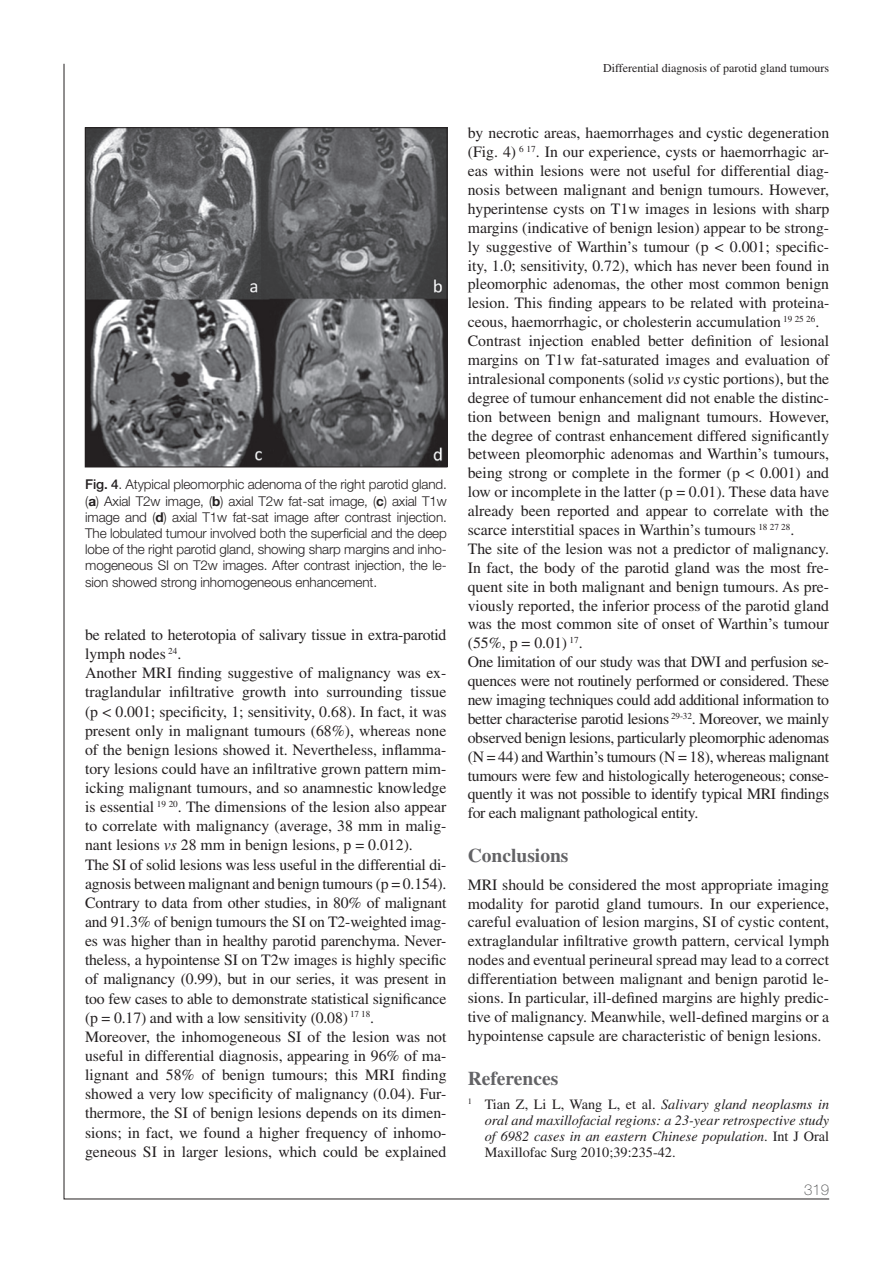
<style>
.page{position:relative;width:893px;height:1263px;background:#fff}
.page>*{position:absolute;margin:0;border:0;box-sizing:border-box;transform-origin:0 0}
.t1{font:700 19.5px "Times LT Std";color:#636366}
.t2{font:15.75px/18.9px "Times LT Std";color:#231f20}
.t3{font:15.75px "Times LT Std";letter-spacing:-.02em;color:#231f20}
.t4{font:100 15px "Helvetica Neue LT Std";color:#4b4c4d}
.t5{font:italic 14.25px/15.9px "Times LT Std";color:#231f20;text-align:justify}
.t6{font:300 13.5px/16.2px "Helvetica Neue LT Std";letter-spacing:-.01em;color:#231f20;text-align:justify}
.t7{font:12px "Times LT Std";color:#231f20}
.s1{font-weight:500}
.s2{font-weight:700}
.s3{font-style:italic}
.s4{font-style:normal}
</style>
<div class="page">
<img style="left:87px;top:130px;width:358px;height:335px">
<div style="left:85px;top:128px;width:362px;height:339px;border:1px solid #231f20"></div>
<p class="t7" style="left:603px;top:61px;width:228px">Differential diagnosis of parotid gland tumours</p>
<p class="t6" style="left:85px;top:476px;width:363px"><span class="s1">Fig. 4</span>. Atypical pleomorphic adenoma of the right parotid gland. (<span class="s2">a</span>) Axial T2w image, (<span class="s2">b</span>) axial T2w fat-sat image, (<span class="s2">c</span>) axial T1w image and (<span class="s2">d</span>) axial T1w fat-sat image after contrast injection.<br>The lobulated tumour involved both the superficial and the deep lobe of the right parotid gland, showing sharp margins and inho&shy;mogeneous SI on T2w images. After contrast injection, the le&shy;sion showed strong inhomogeneous enhancement.</p>
<p class="t2" style="left:85px;top:625px;width:363px">be related to heterotopia of salivary tissue in extra-parotid lymph nodes <sup>24</sup>.<br>Another MRI</p>
<p class="t2" style="left:85px;top:663px;width:363px;text-indent:92px">finding suggestive of malignancy was ex&shy;traglandular infiltrative growth into surrounding tissue (p &lt; 0.001; specificity, 1; sensitivity, 0.68). In fact, it was present only in malignant tumours (68%), whereas none of the benign lesions showed it. Nevertheless, inflamma&shy;tory lesions could have an infiltrative grown pattern mim&shy;icking malignant tumours, and so anamnestic knowledge is essential <sup>19</sup> <sup>20</sup>. The dimensions of the lesion also appear to correlate with malignancy (average, 38 mm in malig&shy;nant lesions <span class="s3">vs</span> 28 mm in benign lesions, p = 0.012).<br>The SI of solid lesions was less useful in the differential di&shy;agnosis between malignant and benign tumours (p = 0.154).<br>Contrary to data from other studies, in 80% of malignant and 91.3% of benign tumours the SI on T2-weighted imag&shy;es was higher than in healthy parotid parenchyma. Never&shy;theless, a hypointense SI on T2w images is highly specific of malignancy (0.99), but in our series, it was present in too few cases to able to demonstrate statistical significance (p = 0.17) and with a low sensitivity (0.08) <sup>17</sup> <sup>18</sup>.<br>Moreover, the inhomogeneous SI of the lesion was not useful in differential diagnosis, appearing in 96% of ma&shy;lignant and 58% of benign tumours; this MRI</p>
<p class="t2" style="left:85px;top:1065px;width:363px;text-align:justify;text-indent:317px">finding showed a very low specificity of malignancy (0.04). Fur&shy;thermore, the SI of benign lesions depends on its dimen&shy;sions; in fact, we found a higher frequency of inhomo&shy;geneous SI in larger lesions, which could be explained</p>
<p class="t2" style="left:468px;top:124px;width:363px">by necrotic areas, haemorrhages and cystic degeneration (Fig. 4) <sup>6</sup> <sup>17</sup>. In our experience, cysts or haemorrhagic ar&shy;eas within lesions were not useful for differential diag&shy;nosis between malignant and benign tumours. However, hyperintense cysts on T1w images in lesions with sharp margins (indicative of benign lesion) appear to be strong&shy;ly suggestive of Warthin’s tumour (p &lt; 0.001; specific&shy;ity, 1.0; sensitivity, 0.72), which has never been found in pleomorphic adenomas, the other most common benign lesion. This finding appears to be related with proteina&shy;ceous, haemorrhagic, or cholesterin accumulation <sup>19</sup> <sup>25</sup> <sup>26</sup>.<br>Contrast injection enabled better definition of lesional margins on T1w fat-saturated images and evaluation of intralesional components (solid <span class="s3">vs</span> cystic portions), but the degree of tumour enhancement did not enable the distinc&shy;tion between benign and malignant tumours. However, the degree of contrast enhancement differed significantly between pleomorphic adenomas and Warthin’s tumours, being strong or complete in the former (p &lt; 0.001) and low or incomplete in the latter (p = 0.01). These data have already been reported and appear to correlate with the scarce interstitial spaces in Warthin’s tumours <sup>18</sup> <sup>27</sup> <sup>28</sup>.<br>The site of the lesion was not a predictor of malignancy.<br>In fact, the body of the parotid gland was the most fre&shy;quent site in both malignant and benign tumours. As pre&shy;viously reported, the inferior process of the parotid gland was the most common site of onset of Warthin’s tumour (55%, p = 0.01) <sup>17</sup>.<br>One limitation of our study was that DWI and perfusion se&shy;quences were not routinely performed or considered. These new imaging techniques could add additional information to better characterise parotid lesions <sup>29-32</sup>. Moreover, we mainly observed benign lesions, particularly pleomorphic adenomas (N = 44) and Warthin’s tumours (N = 18), whereas malignant tumours were few and histologically heterogeneous; conse&shy;quently it was not possible to identify typical MRI</p>
<p class="t2" style="left:780px;top:785px;width:50px">findings</p>
<p class="t3" style="left:468px;top:804px;width:232px">for each malignant pathological entity.</p>
<p class="t1" style="left:468px;top:844px;width:102px">Conclusions</p>
<p class="t2" style="left:468px;top:875px;width:11px">MRI</p>
<p class="t2" style="left:468px;top:875px;width:363px;text-align:justify;text-indent:35px">should be considered the most appropriate imaging modality for parotid gland tumours. In our experience, careful evaluation of lesion margins, SI of cystic content, extraglandular infiltrative growth pattern, cervical lymph nodes and eventual perineural spread may lead to a correct differentiation between malignant and benign parotid le&shy;sions. In particular, ill-defined margins are highly predic&shy;tive of malignancy. Meanwhile, well-defined margins or a hypointense capsule are characteristic of benign lesions.</p>
<p class="t1" style="left:468px;top:1066px;width:92px">References</p>
<p class="t5" style="left:485px;top:1096px;width:346px;text-indent:-17px"><sup>1</sup> <span class="s4">Tian Z, Li L, Wang L, et al.</span> Salivary gland neoplasms in oral and maxillofacial regions: a 23-year retrospective study of 6982 cases in an eastern Chinese population<span class="s4">. Int J Oral Maxillofac Surg 2010;39:235-42.</span></p>
<p class="t4" style="left:804px;top:1181px;width:27px">319</p>
</div>
